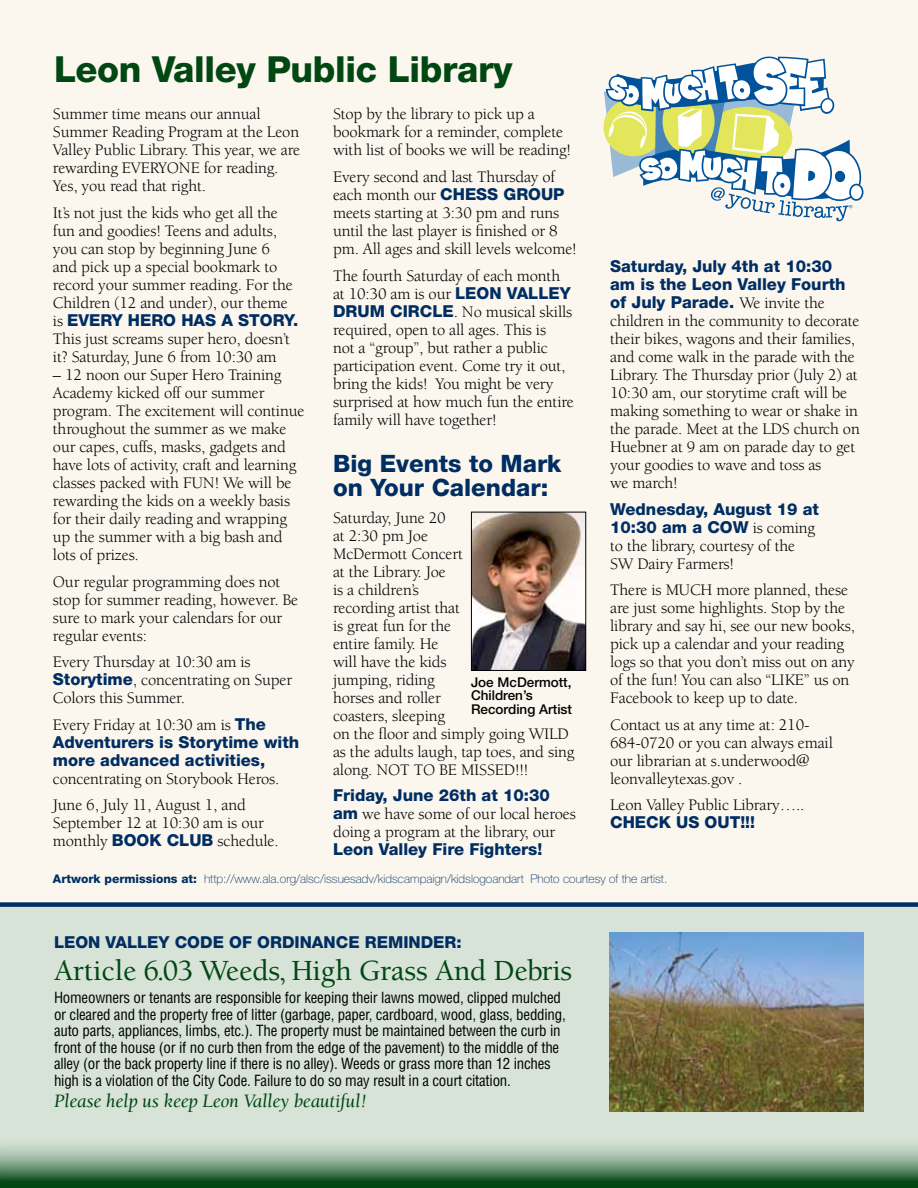
<style>
.page{position:relative;width:918px;height:1188px;background:#fff}
.page>*{position:absolute;margin:0;border:0;box-sizing:border-box;transform-origin:0 0}
.t1{font:800 36px "Helvetica Neue";letter-spacing:-.01em;color:#004712}
.t2{font:500 30px "Berkeley";color:#004712}
.t3{font:800 24px/24px "Helvetica Neue";color:#002d62}
.t4{font:italic 19.5px "Berkeley";letter-spacing:-.01em;color:#004712}
.t5{font:16.5px/18px "Berkeley";letter-spacing:-.01em;color:#000}
.t6{font:800 16.5px/18px "Helvetica Neue";color:#002d62}
.t7{font:condensed 15px/16.5px "Helvetica";letter-spacing:-.015em;color:#000}
.t8{font:500 13.5px/13.5px "Helvetica Neue";color:#000}
.t9{font:100 12px "Helvetica Neue";color:#002d62}
.s1{font-family:"Berkeley";font-weight:400;color:#000}
.s2{font-family:"Helvetica Neue";font-weight:800;color:#002d62}
.s3{font-weight:800}
</style>
<div class="page">
<div style="left:0;top:905px;width:918px;height:283px;background:#d8e3d8"></div>
<div style="left:0;top:0;width:918px;height:904px;background:#fbf7ef"></div>
<svg style="left:0;top:1144px;width:918px;height:44px"></svg>
<svg style="left:604px;top:56px;width:259px;height:166px"></svg>
<img style="left:473px;top:514px;width:111px;height:155px">
<div style="left:471px;top:512px;width:115px;height:159px;border:1px solid #000"></div>
<img style="left:609px;top:932px;width:255px;height:180px">
<div style="left:0;top:902px;width:918px;height:5px;background:#002d62"></div>
<h1 class="t1" style="left:54px;top:48px;width:460px">Leon Valley Public Library</h1>
<p class="t5" style="left:53px;top:105px;width:249px">Summer time means our annual<br>Summer Reading Program at the Leon<br>Valley Public Library. This year, we are rewarding EVERYONE for reading.<br>Yes, you read that right.</p>
<p class="t5" style="left:53px;top:204px;width:241px">It’s not just the kids who get all the fun and goodies! Teens and adults, you can stop by beginning June 6 and pick up a special bookmark to record your summer reading. For the Children (12 and under), our theme</p>
<p class="t6" style="left:53px;top:311px;width:247px"><span class="s1">is</span> EVERY HERO HAS A STORY.</p>
<p class="t5" style="left:53px;top:330px;width:239px">This just screams super hero, doesn’t it? Saturday, June 6 from 10:30 am</p>
<p class="t5" style="left:53px;top:366px;width:253px">– 12 noon our Super Hero Training<br>Academy kicked off our summer program. The excitement will continue throughout the summer as we make our capes, cuffs, masks, gadgets and have lots of activity, craft and learning classes packed with FUN! We will be rewarding the kids on a weekly basis for their daily reading and wrapping up the summer with a big bash and lots of prizes.</p>
<p class="t5" style="left:53px;top:573px;width:247px">Our regular programming does not stop for summer reading, however. Be sure to mark your calendars for our regular events:</p>
<p class="t5" style="left:53px;top:653px;width:241px">Every Thursday at 10:30 am is<br><span class="s2">Storytime</span>, concentrating on Super<br>Colors this Summer.</p>
<p class="t5" style="left:53px;top:716px;width:215px">Every Friday at 10:30 am is <span class="s2">The</span></p>
<p class="t6" style="left:53px;top:733px;width:248px">Adventurers is Storytime with more advanced activities,</p>
<p class="t5" style="left:53px;top:766px;width:228px;line-height:26.7px">concentrating on Storybook Heros.<br>June 6, July 11, August 1, and</p>
<p class="t5" style="left:53px;top:815px;width:227px">September 12 at 10:30 am is our monthly <span class="s2">BOOK CLUB</span> schedule.</p>
<p class="t5" style="left:333px;top:105px;width:240px">Stop by the library to pick up a bookmark for a reminder, complete with list of books we will be reading!</p>
<p class="t5" style="left:333px;top:168px;width:245px">Every second and last Thursday of each month our <span class="s2">CHESS GROUP </span>meets starting at 3:30 pm and runs until the last player is finished or 8 pm. All ages and skill levels welcome!</p>
<p class="t5" style="left:333px;top:267px;width:242px">The fourth Saturday of each month at 10:30 am is our <span class="s2">LEON VALLEY<br>DRUM CIRCLE</span>. No musical skills required, open to all ages. This is<br>not a “group”, but rather a public participation event. Come try it out, bring the kids! You might be very surprised at how much fun the entire family will have together!</p>
<h3 class="t3" style="left:333px;top:451px;width:230px">Big Events to Mark on Your Calendar:</h3>
<p class="t5" style="left:333px;top:509px;width:243px">Saturday, June 20<br>at 2:30 pm Joe<br>McDermott Concert<br>at the Library. Joe<br>is a children’s<br>recording artist that<br>is great fun for the<br>entire family. He<br>will have the kids<br>jumping, riding<br>horses and roller<br>coasters, sleeping<br>on the floor and simply going WILD as the adults laugh, tap toes, and sing along. NOT TO BE MISSED!!!</p>
<p class="t6" style="left:333px;top:786px;width:218px">Friday, June 26th at 10:30</p>
<p class="t5" style="left:333px;top:805px;width:244px"><span class="s2">am</span> we have some of our local heroes doing a program at the library, our</p>
<p class="t6" style="left:333px;top:840px;width:211px">Leon Valley Fire Fighters!</p>
<p class="t8" style="left:471px;top:675px;width:103px">Joe McDermott,<br>Children’s<br>Recording Artist</p>
<p class="t6" style="left:610px;top:257px;width:237px">Saturday, July 4th at 10:30 am is the Leon Valley Fourth of July Parade. <span class="s1">We invite the</span></p>
<p class="t5" style="left:610px;top:312px;width:251px">children in the community to decorate their bikes, wagons and their families, and come walk in the parade with the Library. The Thursday prior (July 2) at 10:30 am, our storytime craft will be making something to wear or shake in the parade. Meet at the LDS church on Huebner at 9 am on parade day to get your goodies to wave and toss as<br>we march!</p>
<p class="t6" style="left:610px;top:500px;width:210px">Wednesday, August 19 at<br>10:30 am a COW <span class="s1">is coming</span></p>
<p class="t5" style="left:610px;top:537px;width:187px">to the library, courtesy of the<br>SW Dairy Farmers!</p>
<p class="t5" style="left:610px;top:581px;width:246px">There is MUCH more planned, these are just some highlights. Stop by the library and say hi, see our new books, pick up a calendar and your reading logs so that you don’t miss out on any of the fun! You can also “LIKE” us on Facebook to keep up to date.</p>
<p class="t5" style="left:610px;top:716px;width:224px">Contact us at any time at: 210-<br>684-0720 or you can always email our librarian at s.underwood@ leonvalleytexas.gov .</p>
<p class="t5" style="left:610px;top:797px;width:196px">Leon Valley Public Library…..</p>
<p class="t6" style="left:610px;top:814px;width:146px">CHECK US OUT!!!</p>
<p class="t9" style="left:53px;top:872px;width:616px"><span class="s3">Artwork permissions at:</span> http://www.ala.org/alsc/issuesadv/kidscampaign/kidslogoandart Photo courtesy of the artist.</p>
<p class="t6" style="left:54px;top:933px;width:409px">LEON VALLEY CODE OF ORDINANCE REMINDER:</p>
<h2 class="t2" style="left:54px;top:955px;width:520px">Article 6.03 Weeds, High Grass And Debris</h2>
<p class="t7" style="left:54px;top:989px;width:513px">Homeowners or tenants are responsible for keeping their lawns mowed, clipped mulched or cleared and the property free of litter (garbage, paper, cardboard, wood, glass, bedding, auto parts, appliances, limbs, etc.). The property must be maintained between the curb in front of the house (or if no curb then from the edge of the pavement) to the middle of the alley (or the back property line if there is no alley). Weeds or grass more than 12 inches high is a violation of the City Code. Failure to do so may result in a court citation.</p>
<p class="t4" style="left:54px;top:1091px;width:315px">Please help us keep Leon Valley beautiful!</p>
</div>
